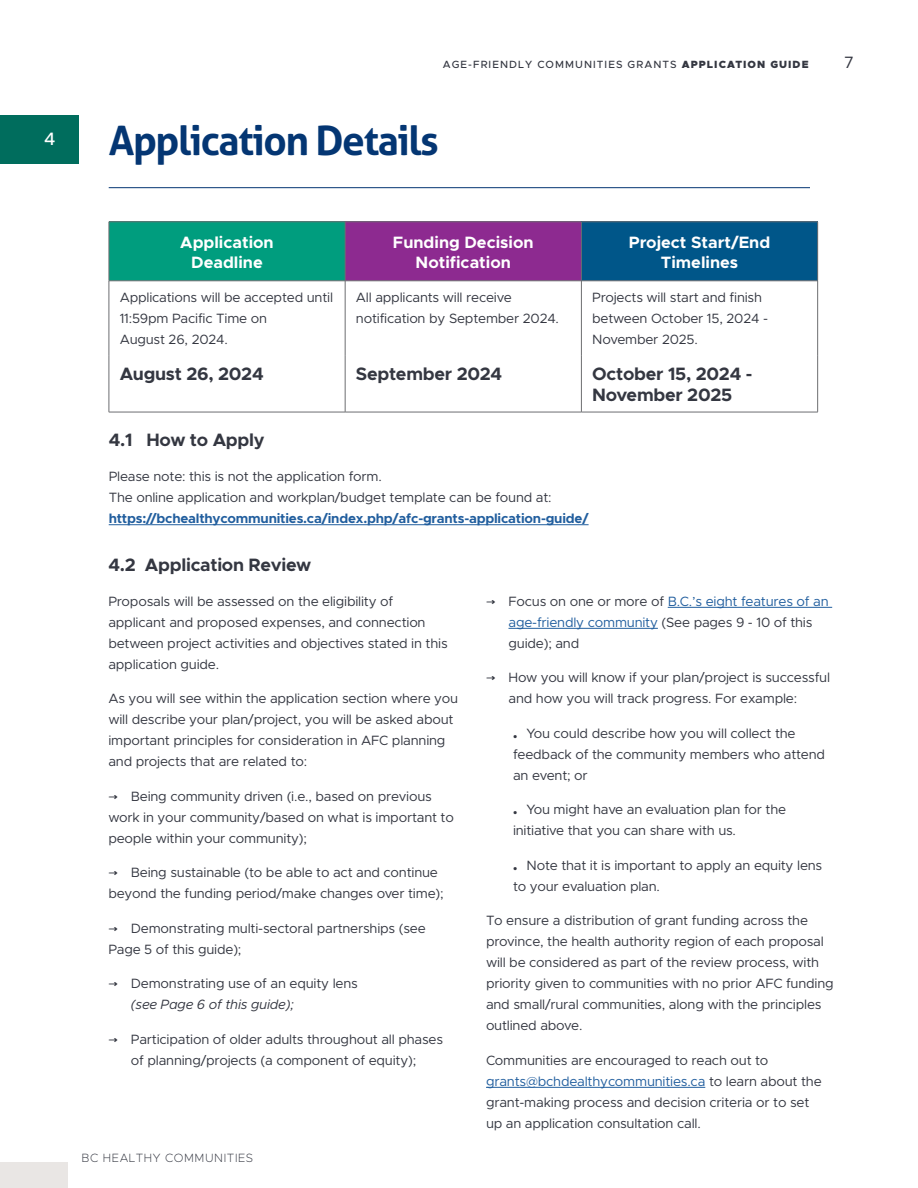
<style>
.page{position:relative;width:918px;height:1188px;background:#fff}
.page>*{position:absolute;margin:0;border:0;box-sizing:border-box;transform-origin:0 0}
.t1{font:700 40.5px "Aller";letter-spacing:-.035em;color:#043673}
.t2{font:700 18px/21px "Metropolis";letter-spacing:-.015em;color:#343741}
.t3{font:500 18px "Metropolis";color:#fff}
.t4{font:700 16.5px/19.8px "Metropolis";color:#fff;text-align:center}
.t5{font:16.5px "Metropolis";color:#343741}
.t6{font:13.5px/21px "Metropolis";letter-spacing:-.015em;color:#343741}
.t7{font:700 13.5px "Metropolis";letter-spacing:-.015em;color:#215e9e}
.t8{font:200 12px "Metropolis";letter-spacing:.05em;color:#343741}
.t9{font:500 10.5px "Metropolis";letter-spacing:.1em;color:#343741}
.s1{font-weight:900}
.s2{font-family:"Baloo 2"}
.s3{font-style:italic}
.s4{color:#215e9e}
</style>
<div class="page">
<div style="left:0;top:116px;width:78px;height:48px;background:#006d5d"></div>
<hr style="left:109px;top:187px;width:701px;height:1px;background:#043673">
<div style="left:109px;top:222px;width:236px;height:59px;background:#009d7e"></div>
<div style="left:345px;top:222px;width:236px;height:59px;background:#8d2a90"></div>
<div style="left:581px;top:222px;width:237px;height:59px;background:#005689"></div>
<svg style="left:110px;top:282px;width:707px;height:130px"></svg>
<hr style="left:109px;top:281px;width:1px;height:74px;background:#6d6e71">
<hr style="left:345px;top:281px;width:1px;height:74px;background:#6d6e71">
<hr style="left:581px;top:281px;width:1px;height:74px;background:#6d6e71">
<hr style="left:817px;top:281px;width:1px;height:74px;background:#6d6e71">
<hr style="left:109px;top:222px;width:236px;height:1px;background:#6d6e71">
<hr style="left:109px;top:222px;width:1px;height:59px;background:#6d6e71">
<hr style="left:345px;top:222px;width:236px;height:1px;background:#6d6e71">
<hr style="left:345px;top:222px;width:1px;height:59px;background:#6d6e71">
<hr style="left:581px;top:222px;width:237px;height:1px;background:#6d6e71">
<hr style="left:581px;top:222px;width:1px;height:59px;background:#6d6e71">
<hr style="left:817px;top:222px;width:1px;height:59px;background:#6d6e71">
<hr style="left:109px;top:281px;width:236px;height:1px;background:#6d6e71">
<hr style="left:345px;top:281px;width:236px;height:1px;background:#6d6e71">
<hr style="left:581px;top:281px;width:237px;height:1px;background:#6d6e71">
<hr style="left:109px;top:355px;width:1px;height:57px;background:#6d6e71">
<hr style="left:345px;top:355px;width:1px;height:57px;background:#6d6e71">
<hr style="left:581px;top:355px;width:1px;height:57px;background:#6d6e71">
<hr style="left:817px;top:355px;width:1px;height:57px;background:#6d6e71">
<hr style="left:109px;top:412px;width:236px;height:1px;background:#6d6e71">
<hr style="left:345px;top:412px;width:236px;height:1px;background:#6d6e71">
<hr style="left:581px;top:412px;width:237px;height:1px;background:#6d6e71">
<hr style="left:109px;top:524px;width:480px;height:1px;background:#215e9e">
<div style="left:0;top:1162px;width:67px;height:26px;background:#e9e6e4"></div>
<hr style="left:668px;top:607px;width:164px;height:1px;background:#215e9e">
<hr style="left:508px;top:628px;width:150px;height:1px;background:#215e9e">
<hr style="left:486px;top:1087px;width:219px;height:1px;background:#215e9e">
<p class="t9" style="left:443px;top:58px;width:367px">AGE-FRIENDLY COMMUNITIES GRANTS <span class="s1">APPLICATION GUIDE</span></p>
<p class="t5" style="left:844px;top:53px;width:11px">7</p>
<h2 class="t3" style="left:44px;top:127px;width:13px">4</h2>
<h1 class="t1" style="left:109px;top:115px;width:332px">Application Details</h1>
<p class="t4" style="left:180px;top:232px;width:95px">Application<br>Deadline</p>
<p class="t4" style="left:393px;top:232px;width:142px">Funding Decision<br>Notification</p>
<p class="t4" style="left:629px;top:232px;width:143px">Project Start/End<br>Timelines</p>
<p class="t6" style="left:120px;top:287px;width:215px">Applications will be accepted until<br>11:59pm Pacific Time on<br>August 26, 2024.</p>
<p class="t6" style="left:356px;top:287px;width:205px">All applicants will receive notification by September 2024.</p>
<p class="t6" style="left:592px;top:287px;width:177px">Projects will start and finish between October 15, 2024 -<br>November 2025.</p>
<h2 class="t2" style="left:120px;top:364px;width:145px">August 26, 2024</h2>
<h2 class="t2" style="left:356px;top:364px;width:148px">September 2024</h2>
<h2 class="t2" style="left:592px;top:364px;width:162px">October 15, 2024 -<br>November 2025</h2>
<h2 class="t2" style="left:109px;top:430px;width:157px">4.1 How to Apply</h2>
<p class="t6" style="left:109px;top:466px;width:444px">Please note: this is not the application form.<br>The online application and workplan/budget template can be found at:</p>
<p class="t7" style="left:109px;top:510px;width:481px">https://bchealthycommunities.ca/index.php/afc-grants-application-guide/</p>
<h2 class="t2" style="left:108px;top:554px;width:205px">4.2 Application Review</h2>
<p class="t6" style="left:108px;top:591px;width:341px">Proposals will be assessed on the eligibility of applicant and proposed expenses, and connection between project activities and objectives stated in this application guide.</p>
<p class="t6" style="left:108px;top:688px;width:351px">As you will see within the application section where you will describe your plan/project, you will be asked about important principles for consideration in AFC planning and projects that are related to:</p>
<p class="t6" style="left:108px;top:786px;width:347px"><span class="s2">→</span> Being community driven (i.e., based on previous work in your community/based on what is important to people within your community);</p>
<p class="t6" style="left:108px;top:862px;width:337px"><span class="s2">→</span> Being sustainable (to be able to act and continue beyond the funding period/make changes over time);</p>
<p class="t6" style="left:108px;top:918px;width:319px"><span class="s2">→</span> Demonstrating multi-sectoral partnerships (see<br>Page 5 of this guide);</p>
<p class="t6" style="left:131px;top:973px;width:229px;text-indent:-23px"><span class="s2">→</span> Demonstrating use of an equity lens <span class="s3">(see Page 6 of this guide);</span></p>
<p class="t6" style="left:108px;top:1029px;width:336px;text-align:center"><span class="s2">→</span> Participation of older adults throughout all phases of planning/projects (a component of equity);</p>
<p class="t6" style="left:509px;top:590px;width:322px;text-indent:-23px"><span class="s2">→</span> Focus on one or more of <span class="s4">B.C.’s eight features of an age-friendly community</span> (See pages 9 - 10 of this guide); and</p>
<p class="t6" style="left:509px;top:667px;width:323px;text-indent:-23px"><span class="s2">→</span> How you will know if your plan/project is successful and how you will track progress. For example:</p>
<p class="t6" style="left:513px;top:722px;width:314px"><span class="s1">.</span> You could describe how you will collect the feedback of the community members who attend an event; or</p>
<p class="t6" style="left:513px;top:799px;width:275px"><span class="s1">.</span> You might have an evaluation plan for the initiative that you can share with us.</p>
<p class="t6" style="left:513px;top:854px;width:311px"><span class="s1">.</span> Note that it is important to apply an equity lens to your evaluation plan.</p>
<p class="t6" style="left:486px;top:910px;width:349px">To ensure a distribution of grant funding across the province, the health authority region of each proposal will be considered as part of the review process, with priority given to communities with no prior AFC funding and small/rural communities, along with the principles outlined above.</p>
<p class="t6" style="left:486px;top:1049px;width:337px">Communities are encouraged to reach out to <span class="s4">grants@bchdealthycommunities.ca</span> to learn about the grant-making process and decision criteria or to set up an application consultation call.</p>
<p class="t8" style="left:82px;top:1150px;width:173px">BC HEALTHY COMMUNITIES</p>
</div>
